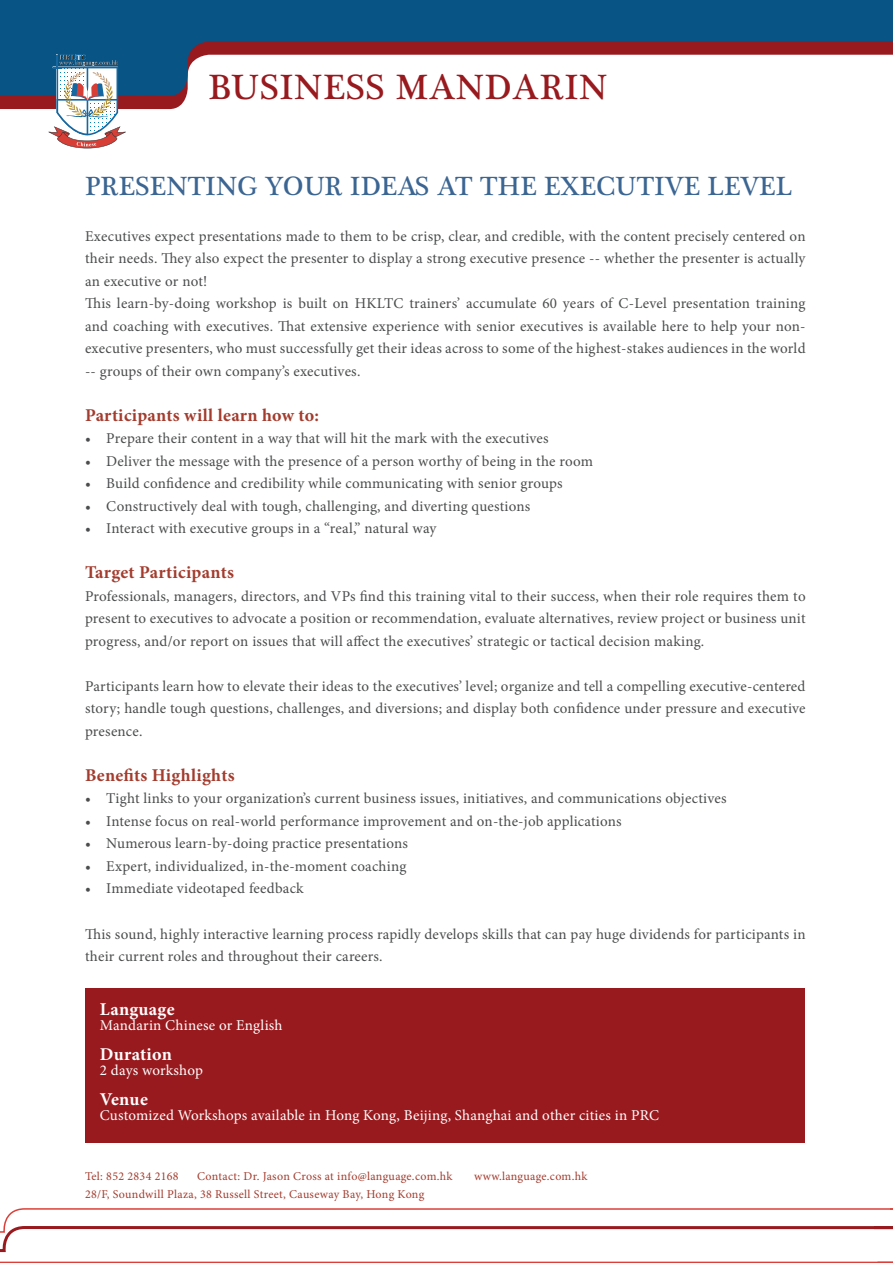
<style>
.page{position:relative;width:893px;height:1263px;background:#fff}
.page>*{position:absolute;margin:0;border:0;box-sizing:border-box;transform-origin:0 0}
.t1{font:36px "Plantagenet Cherokee";letter-spacing:.025em;color:#981a1e}
.t2{font:27px "Plantagenet Cherokee";letter-spacing:.01em;color:#3b6592}
.t3{font:700 18px "Minion Pro";letter-spacing:.015em;color:#a33c2e}
.t4{font:700 18px "Minion Pro";letter-spacing:.015em;color:#fff}
.t5{font:15px/22.5px "Minion Pro";letter-spacing:.015em;color:#4b4c4d}
.t6{font:15px "Minion Pro";letter-spacing:.01em;color:#fff}
.t7{font:12px "Minion Pro";letter-spacing:.025em;color:#a33c2e}
</style>
<div class="page">
<svg style="left:0;top:96px;width:187px;height:13px"></svg>
<svg style="left:0;top:0;width:893px;height:96px;fill:#075485"></svg>
<svg style="left:0;top:1142px;width:893px;height:121px"></svg>
<img style="left:48px;top:54px;width:78px;height:94px">
<div style="left:85px;top:988px;width:720px;height:154px;background:#981a1e"></div>
<h1 class="t1" style="left:208px;top:66px;width:401px">BUSINESS MANDARIN</h1>
<h2 class="t2" style="left:85px;top:170px;width:709px">PRESENTING YOUR IDEAS AT THE EXECUTIVE LEVEL</h2>
<p class="t5" style="left:85px;top:225px;width:722px">Executives expect presentations made to them to be crisp, clear, and credible, with the content precisely centered on their needs. They also expect the presenter to display a strong executive presence -- whether the presenter is actually an executive or not!<br>This learn-by-doing workshop is built on HKLTC trainers’ accumulate 60 years of C-Level presentation training and coaching with executives. That extensive experience with senior executives is available here to help your non&shy;executive presenters, who must successfully get their ideas across to some of the highest-stakes audiences in the world -- groups of their own company’s executives.</p>
<p class="t3" style="left:85px;top:402px;width:236px">Participants will learn how to:</p>
<p class="t5" style="left:85px;top:427px;width:465px">• Prepare their content in a way that will hit the mark with the executives</p>
<p class="t5" style="left:85px;top:450px;width:509px">• Deliver the message with the presence of a person worthy of being in the room</p>
<p class="t5" style="left:85px;top:472px;width:479px">• Build confidence and credibility while communicating with senior groups</p>
<p class="t5" style="left:85px;top:495px;width:447px">• Constructively deal with tough, challenging, and diverting questions</p>
<p class="t5" style="left:85px;top:517px;width:353px">• Interact with executive groups in a “real,” natural way</p>
<p class="t3" style="left:85px;top:560px;width:150px">Target Participants</p>
<p class="t5" style="left:85px;top:585px;width:722px;text-align:justify">Professionals, managers, directors, and VPs find this training vital to their success, when their role requires them to present to executives to advocate a position or recommendation, evaluate alternatives, review project or business unit progress, and/or report on issues that will affect the executives’ strategic or tactical decision making.</p>
<p class="t5" style="left:85px;top:675px;width:722px;text-align:justify">Participants learn how to elevate their ideas to the executives’ level; organize and tell a compelling executive-centered story; handle tough questions, challenges, and diversions; and display both confidence under pressure and executive presence.</p>
<p class="t3" style="left:85px;top:762px;width:151px">Benefits Highlights</p>
<p class="t5" style="left:85px;top:787px;width:643px">• Tight links to your organization’s current business issues, initiatives, and communications objectives</p>
<p class="t5" style="left:85px;top:810px;width:538px">• Intense focus on real-world performance improvement and on-the-job applications</p>
<p class="t5" style="left:85px;top:832px;width:324px">• Numerous learn-by-doing practice presentations</p>
<p class="t5" style="left:85px;top:855px;width:323px">• Expert, individualized, in-the-moment coaching</p>
<p class="t5" style="left:85px;top:877px;width:220px">• Immediate videotaped feedback</p>
<p class="t5" style="left:85px;top:922px;width:722px">This sound, highly interactive learning process rapidly develops skills that can pay huge dividends for participants in their current roles and throughout their careers.</p>
<p class="t4" style="left:100px;top:996px;width:76px">Language</p>
<p class="t6" style="left:100px;top:1015px;width:184px">Mandarin Chinese or English</p>
<p class="t4" style="left:100px;top:1041px;width:74px">Duration</p>
<p class="t6" style="left:100px;top:1060px;width:105px">2 days workshop</p>
<p class="t4" style="left:100px;top:1086px;width:49px">Venue</p>
<p class="t6" style="left:100px;top:1105px;width:561px">Customized Workshops available in Hong Kong, Beijing, Shanghai and other cities in PRC</p>
<p class="t7" style="left:85px;top:1168px;width:95px">Tel: 852 2834 2168</p>
<p class="t7" style="left:197px;top:1168px;width:257px">Contact: Dr. Jason Cross at info@language.com.hk</p>
<p class="t7" style="left:474px;top:1168px;width:115px">www.language.com.hk</p>
<p class="t7" style="left:85px;top:1186px;width:341px">28/F, Soundwill Plaza, 38 Russell Street, Causeway Bay, Hong Kong</p>
</div>
